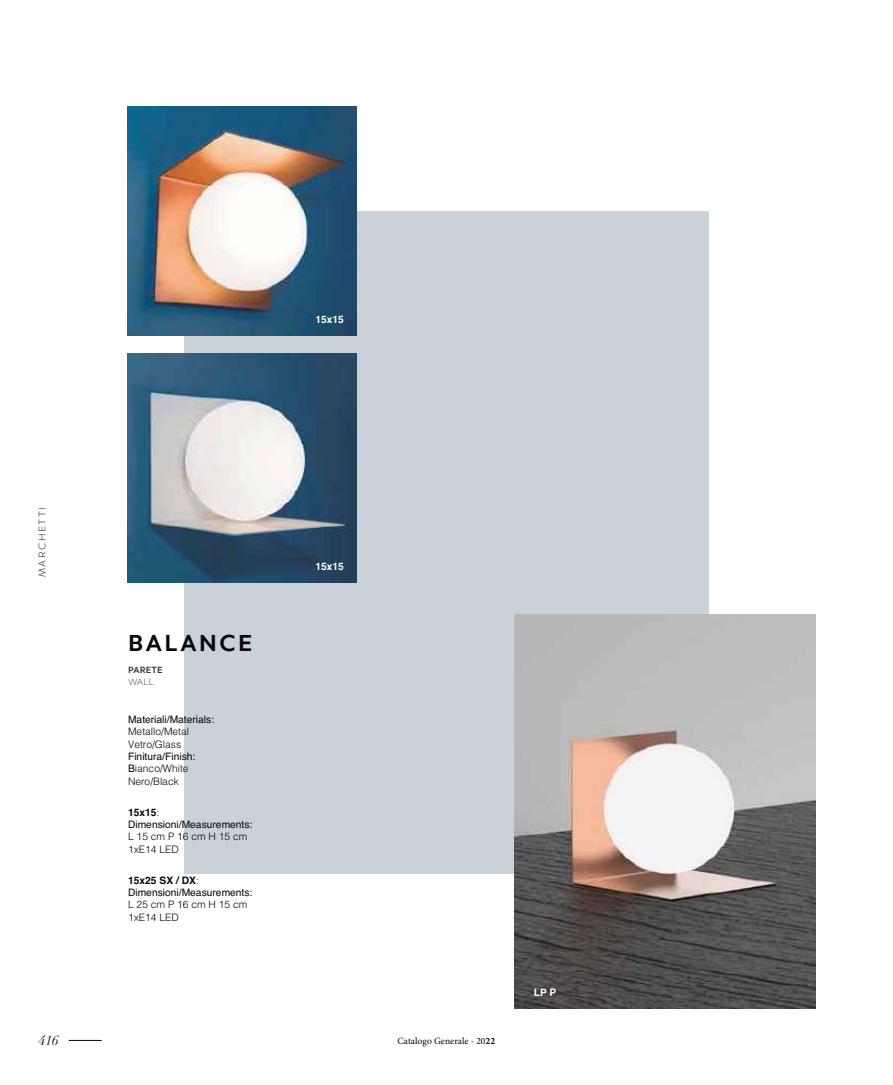
<style>
.page{position:relative;width:893px;height:1085px;background:#fff}
.page>*{position:absolute;margin:0;border:0;box-sizing:border-box;transform-origin:0 0}
.t1{font:700 24.6px "Merel";letter-spacing:.08em;color:#040809}
.t2{font:italic 13.65px "Didot LT Pro";color:#040809}
.t3{font:300 10.2px/12.3px "Helvetica";color:#040809}
.t4{font:10.2px/12.3px "Helvetica";color:#040809}
.t5{font:700 10.2px "Helvetica";color:#fff}
.t6{font:300 10.2px "Merel";letter-spacing:.15em;color:#040809}
.t7{font:9.6px "Minion Pro";color:#040809}
.t8{font:700 9.6px "Merel";color:#3d3c3b}
.t9{font:300 9.6px "Merel";color:#3d3c3b}
.s1{font-weight:400}
.s2{font-weight:700}
.s3{font-weight:300}
</style>
<div class="page">
<div style="left:184px;top:211px;width:524px;height:662px;background:#cad2d9"></div>
<img style="left:128px;top:106px;width:229px;height:229px">
<img style="left:128px;top:353px;width:229px;height:229px">
<img style="left:515px;top:615px;width:300px;height:393px">
<hr style="left:69px;top:1040px;width:33px;height:1px;background:#040809">
<p class="t5" style="left:315px;top:315px;width:30px">15x15</p>
<p class="t6" style="left:36px;top:577px;width:71px;rotate:-90deg">MARCHETTI</p>
<h1 class="t1" style="left:128px;top:634px;width:125px">BALANCE</h1>
<p class="t8" style="left:128px;top:666px;width:36px">PARETE</p>
<p class="t9" style="left:128px;top:675px;width:27px">WALL</p>
<p class="t4" style="left:128px;top:714px;width:88px">Materiali/Materials:</p>
<p class="t3" style="left:128px;top:726px;width:63px">Metallo/Metal<br>Vetro/Glass</p>
<p class="t3" style="left:128px;top:751px;width:69px"><span class="s1">Finitura/Finish:<br>B</span>ianco/White<br>Nero/Black</p>
<p class="t4" style="left:128px;top:806px;width:126px"><span class="s2">15x15</span><span class="s3">:<br></span>Dimensioni/Measurements:</p>
<p class="t3" style="left:128px;top:831px;width:121px">L 15 cm P 16 cm H 15 cm<br>1xE14 LED</p>
<p class="t4" style="left:128px;top:874px;width:126px"><span class="s2">15x25 SX / DX</span><span class="s3">:<br></span>Dimensioni/Measurements:</p>
<p class="t3" style="left:128px;top:899px;width:121px">L 25 cm P 16 cm H 15 cm<br>1xE14 LED</p>
<p class="t5" style="left:315px;top:562px;width:30px">15x15</p>
<h2 class="t2" style="left:39px;top:1032px;width:21px">416</h2>
<p class="t7" style="left:397px;top:1034px;width:99px">Catalogo Generale - 20<span class="s2">22</span></p>
<p class="t5" style="left:534px;top:988px;width:24px">LP P</p>
</div>
